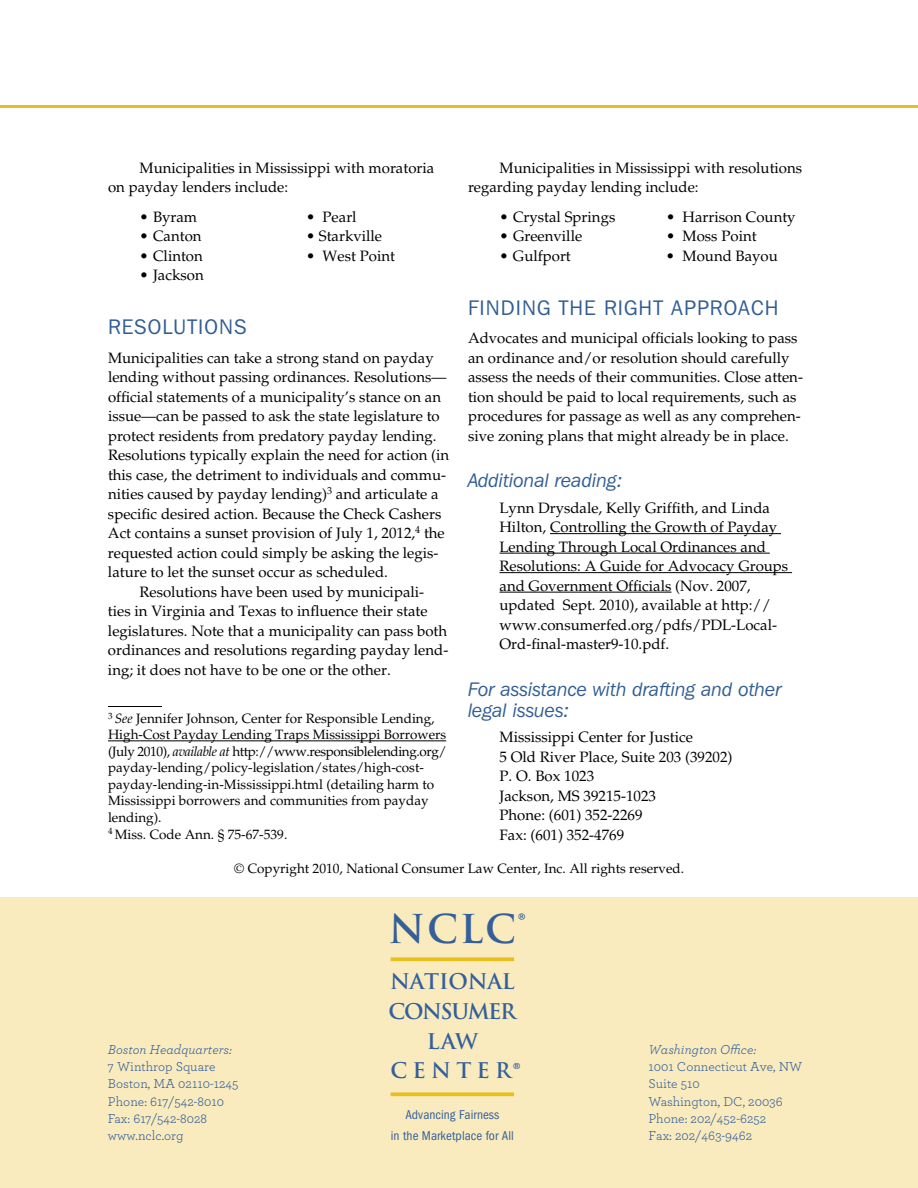
<style>
.page{position:relative;width:918px;height:1188px;background:#fff}
.page>*{position:absolute;margin:0;border:0;box-sizing:border-box;transform-origin:0 0}
.t1{font:700 38.7px "Trajan Pro";color:#335f9b}
.t2{font:21px "Franklin Gothic IT Cby BT";letter-spacing:.05em;color:#325e94}
.t3{font:700 21px/29.5px "Trajan Pro";letter-spacing:-.01em;color:#335f9b;text-align:center}
.t4{font:italic 19.5px/21px "Franklin Gothic IT Cby BT";color:#325e94}
.t5{font:15px/19.5px "Palatino LT Std";color:#000}
.t6{font:13.5px/16.5px "Palatino LT Std";color:#000}
.t7{font:13.5px/17.2px "Archer";color:#335f9b}
.t8{font:italic 13.5px "Archer";color:#335f9b}
.t9{font:condensed 13.2px/21.3px "Franklin Gothic";letter-spacing:.005em;color:#335f9b;text-align:center}
.s1{font-style:italic}
.s2{font-size:36px}
.s3{font-size:35.4px}
</style>
<div class="page">
<hr style="left:0;top:105px;width:918px;height:3px;background:#e7c01f">
<div style="left:0;top:897px;width:918px;height:291px;background:#f9ebbe"></div>
<hr style="left:550px;top:533px;width:231px;height:1px;background:#000">
<hr style="left:500px;top:553px;width:270px;height:1px;background:#000">
<hr style="left:500px;top:572px;width:292px;height:1px;background:#000">
<hr style="left:500px;top:592px;width:172px;height:1px;background:#000">
<hr style="left:108px;top:706px;width:54px;height:1px;background:#000">
<hr style="left:108px;top:741px;width:338px;height:1px;background:#000">
<svg style="left:391px;top:957px;width:123px;height:4px"></svg>
<svg style="left:391px;top:1092px;width:123px;height:4px"></svg>
<p class="t5" style="left:108px;top:158px;width:328px;text-indent:32px">Municipalities in Mississippi with moratoria on payday lenders include:</p>
<p class="t5" style="left:140px;top:207px;width:59px">• Byram</p>
<p class="t5" style="left:306px;top:207px;width:52px">• Pearl</p>
<p class="t5" style="left:140px;top:227px;width:64px">• Canton</p>
<p class="t5" style="left:306px;top:227px;width:78px">• Starkville</p>
<p class="t5" style="left:140px;top:246px;width:65px">• Clinton</p>
<p class="t5" style="left:306px;top:246px;width:91px">• West Point</p>
<p class="t5" style="left:140px;top:266px;width:66px">• Jackson</p>
<h2 class="t2" style="left:108px;top:314px;width:139px">RESOLUTIONS</h2>
<p class="t5" style="left:108px;top:348px;width:327px">Municipalities can take a strong stand on payday</p>
<p class="t5" style="left:108px;top:368px;width:340px">lending without passing ordinances. Resolutions—</p>
<p class="t5" style="left:108px;top:387px;width:335px">official statements of a municipality’s stance on an</p>
<p class="t5" style="left:108px;top:407px;width:333px">issue—can be passed to ask the state legislature to</p>
<p class="t5" style="left:108px;top:426px;width:330px">protect residents from predatory payday lending.</p>
<p class="t5" style="left:108px;top:446px;width:343px">Resolutions typically explain the need for action (in</p>
<p class="t5" style="left:108px;top:465px;width:340px">this case, the detriment to individuals and commu-</p>
<p class="t5" style="left:108px;top:485px;width:332px">nities caused by payday lending)<sup>3</sup> and articulate a</p>
<p class="t5" style="left:108px;top:504px;width:335px">specific desired action. Because the Check Cashers</p>
<p class="t5" style="left:108px;top:524px;width:338px">Act contains a sunset provision of July 1, 2012,<sup>4</sup> the</p>
<p class="t5" style="left:108px;top:543px;width:332px">requested action could simply be asking the legis-</p>
<p class="t5" style="left:108px;top:563px;width:282px">lature to let the sunset occur as scheduled.</p>
<p class="t5" style="left:139px;top:582px;width:286px">Resolutions have been used by municipali-</p>
<p class="t5" style="left:108px;top:602px;width:321px">ties in Virginia and Texas to influence their state</p>
<p class="t5" style="left:108px;top:621px;width:341px">legislatures. Note that a municipality can pass both</p>
<p class="t5" style="left:108px;top:641px;width:342px">ordinances and resolutions regarding payday lend-</p>
<p class="t5" style="left:108px;top:660px;width:284px">ing; it does not have to be one or the other.</p>
<p class="t6" style="left:108px;top:710px;width:340px"><sup>3</sup> <span class="s1">See</span> Jennifer Johnson, Center for Responsible Lending, High-Cost Payday Lending Traps Mississippi Borrowers (July 2010), <span class="s1">available at</span> http://www.responsiblelending.org/ payday-lending/policy-legislation/states/high-cost&shy;payday-lending-in-Mississippi.html (detailing harm to Mississippi borrowers and communities from payday lending).<br><sup>4</sup> Miss. Code Ann. § 75-67-539.</p>
<p class="t5" style="left:468px;top:158px;width:336px;text-indent:32px">Municipalities in Mississippi with resolutions regarding payday lending include:</p>
<p class="t5" style="left:500px;top:207px;width:117px">• Crystal Springs</p>
<p class="t5" style="left:666px;top:207px;width:131px">• Harrison County</p>
<p class="t5" style="left:500px;top:227px;width:84px">• Greenville</p>
<p class="t5" style="left:666px;top:227px;width:92px">• Moss Point</p>
<p class="t5" style="left:499px;top:246px;width:73px">• Gulfport</p>
<p class="t5" style="left:666px;top:246px;width:113px">• Mound Bayou</p>
<h2 class="t2" style="left:468px;top:294px;width:312px">FINDING THE RIGHT APPROACH</h2>
<p class="t5" style="left:468px;top:329px;width:337px">Advocates and municipal officials looking to pass an ordinance and/or resolution should carefully assess the needs of their communities. Close atten&shy;tion should be paid to local requirements, such as procedures for passage as well as any comprehen&shy;sive zoning plans that might already be in place.</p>
<h3 class="t4" style="left:468px;top:470px;width:156px">Additional reading:</h3>
<p class="t5" style="left:500px;top:498px;width:290px">Lynn Drysdale, Kelly Griffith, and Linda Hilton, Controlling the Growth of Payday Lending Through Local Ordinances and Resolutions: A Guide for Advocacy Groups and Government Officials (Nov. 2007, updated Sept. 2010), available at http:// www.consumerfed.org/pdfs/PDL-Local-Ord-final-master9-10.pdf.</p>
<h3 class="t4" style="left:468px;top:678px;width:315px">For assistance with drafting and other legal issues:</h3>
<p class="t5" style="left:500px;top:728px;width:235px">Mississippi Center for Justice<br>5 Old River Place, Suite 203 (39202)<br>P. O. Box 1023<br>Jackson, MS 39215-1023<br>Phone: (601) 352-2269<br>Fax: (601) 352-4769</p>
<p class="t6" style="left:234px;top:860px;width:452px">© Copyright 2010, National Consumer Law Center, Inc. All rights reserved.</p>
<p class="t8" style="left:108px;top:1040px;width:125px">Boston Headquarters:</p>
<p class="t7" style="left:108px;top:1057px;width:132px">7 Winthrop Square<br>Boston, MA 02110-1245<br>Phone: 617/542-8010<br>Fax: 617/542-8028 www.nclc.org</p>
<h1 class="t1" style="left:388px;top:905px;width:139px">NCLC<span class="s2">®</span></h1>
<h2 class="t3" style="left:389px;top:967px;width:133px">NATIONAL<br>CONSUMER<br>LAW<br>CENTER<span class="s3">®</span></h2>
<p class="t9" style="left:391px;top:1104px;width:125px">Advancing Fairness<br>in the Marketplace for All</p>
<p class="t8" style="left:648px;top:1040px;width:109px">Washington Office:</p>
<p class="t7" style="left:648px;top:1057px;width:156px">1001 Connecticut Ave, NW<br>Suite 510<br>Washington, DC, 20036<br>Phone: 202/452-6252<br>Fax: 202/463-9462</p>
</div>
